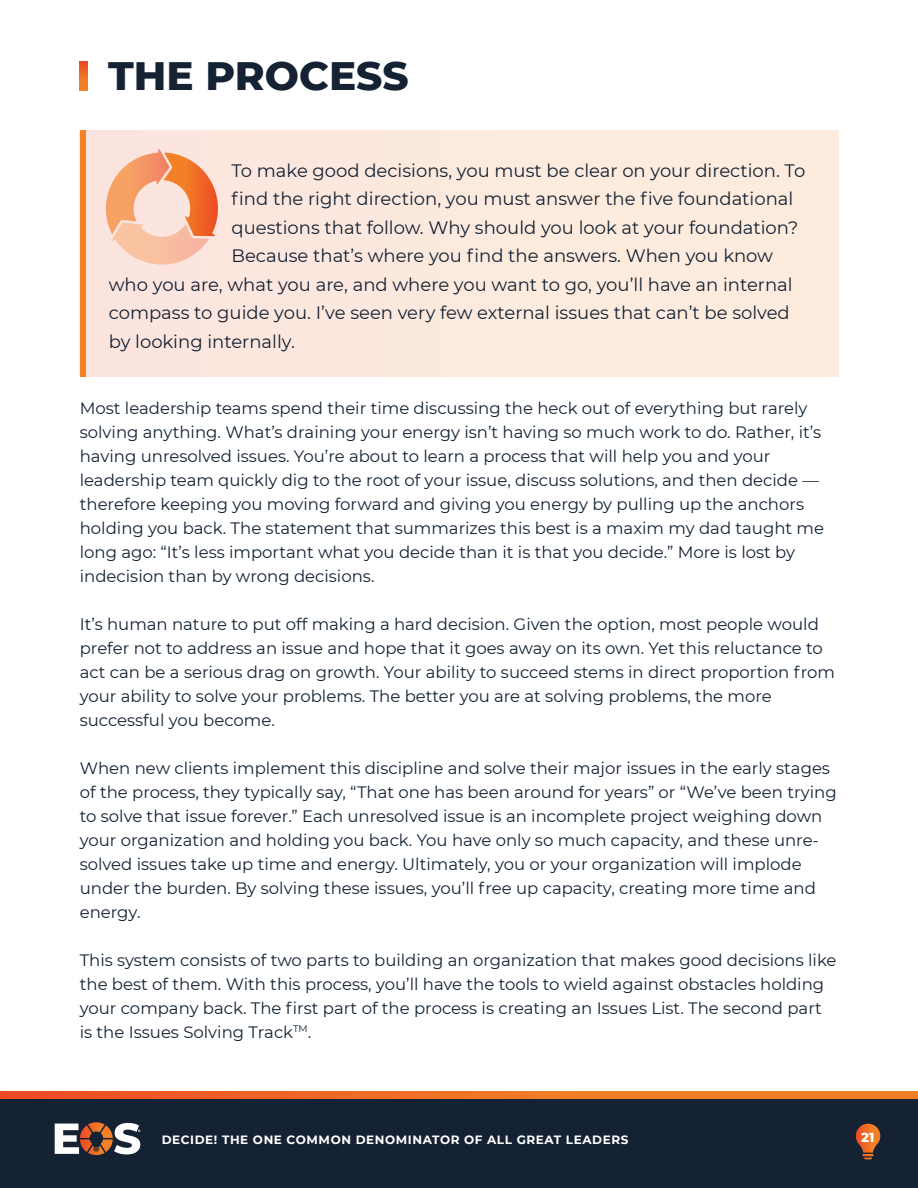
<style>
.page{position:relative;width:918px;height:1188px;background:#fff}
.page>*{position:absolute;margin:0;border:0;box-sizing:border-box;transform-origin:0 0}
.t1{font:800 40.5px "Montserrat";color:#142233}
.t2{font:18px "Montserrat";color:#142233}
.t3{font:16.5px/24px "Montserrat";color:#142233}
.t4{font:800 13.2px "Montserrat";color:#fff}
.t5{font:700 12px "Montserrat";letter-spacing:.05em;color:#fff}
</style>
<div class="page">
<div style="left:0;top:1095px;width:918px;height:93px;background:#142233"></div>
<svg style="left:856px;top:1124px;width:24px;height:35px"></svg>
<svg style="left:0;top:1091px;width:918px;height:8px;background:#f06e26"></svg>
<div style="left:80px;top:130px;width:758px;height:247px;background:#fdeade"></div>
<div style="left:80px;top:130px;width:5px;height:247px;background:#f38027"></div>
<svg style="left:106px;top:149px;width:112px;height:116px"></svg>
<svg style="left:55px;top:1122px;width:85px;height:33px"></svg>
<svg style="left:80px;top:62px;width:7px;height:28px"></svg>
<h1 class="t1" style="left:108px;top:46px;width:302px">THE PROCESS</h1>
<p class="t2" style="left:232px;top:158px;width:575px">To make good decisions, you must be clear on your direction. To</p>
<p class="t2" style="left:232px;top:187px;width:563px">find the right direction, you must answer the five foundational</p>
<p class="t2" style="left:232px;top:215px;width:568px">questions that follow. Why should you look at your foundation?</p>
<p class="t2" style="left:232px;top:244px;width:543px">Because that’s where you find the answers. When you know</p>
<p class="t2" style="left:109px;top:272px;width:685px">who you are, what you are, and where you want to go, you’ll have an internal</p>
<p class="t2" style="left:109px;top:301px;width:683px">compass to guide you. I’ve seen very few external issues that can’t be solved</p>
<p class="t2" style="left:109px;top:329px;width:188px">by looking internally.</p>
<p class="t3" style="left:80px;top:395px;width:746px">Most leadership teams spend their time discussing the heck out of everything but rarely solving anything. What’s draining your energy isn’t having so much work to do. Rather, it’s having unresolved issues. You’re about to learn a process that will help you and your leadership team quickly dig to the root of your issue, discuss solutions, and then decide — therefore keeping you moving forward and giving you energy by pulling up the anchors holding you back. The statement that summarizes this best is a maxim my dad taught me long ago: “It’s less important what you decide than it is that you decide.” More is lost by indecision than by wrong decisions.</p>
<p class="t3" style="left:80px;top:611px;width:757px">It’s human nature to put off making a hard decision. Given the option, most people would prefer not to address an issue and hope that it goes away on its own. Yet this reluctance to act can be a serious drag on growth. Your ability to succeed stems in direct proportion from your ability to solve your problems. The better you are at solving problems, the more successful you become.</p>
<p class="t3" style="left:80px;top:755px;width:759px">When new clients implement this discipline and solve their major issues in the early stages of the process, they typically say, “That one has been around for years” or “We’ve been trying to solve that issue forever.” Each unresolved issue is an incomplete project weighing down your organization and holding you back. You have only so much capacity, and these unre&shy;solved issues take up time and energy. Ultimately, you or your organization will implode under the burden. By solving these issues, you’ll free up capacity, creating more time and energy.</p>
<p class="t3" style="left:80px;top:947px;width:758px">This system consists of two parts to building an organization that makes good decisions like the best of them. With this process, you’ll have the tools to wield against obstacles holding your company back. The first part of the process is creating an Issues List. The second part is the Issues Solving Track<sup>TM</sup>.</p>
<p class="t5" style="left:162px;top:1131px;width:468px">DECIDE! THE ONE COMMON DENOMINATOR OF ALL GREAT LEADERS</p>
<p class="t4" style="left:861px;top:1128px;width:15px">21</p>
</div>
